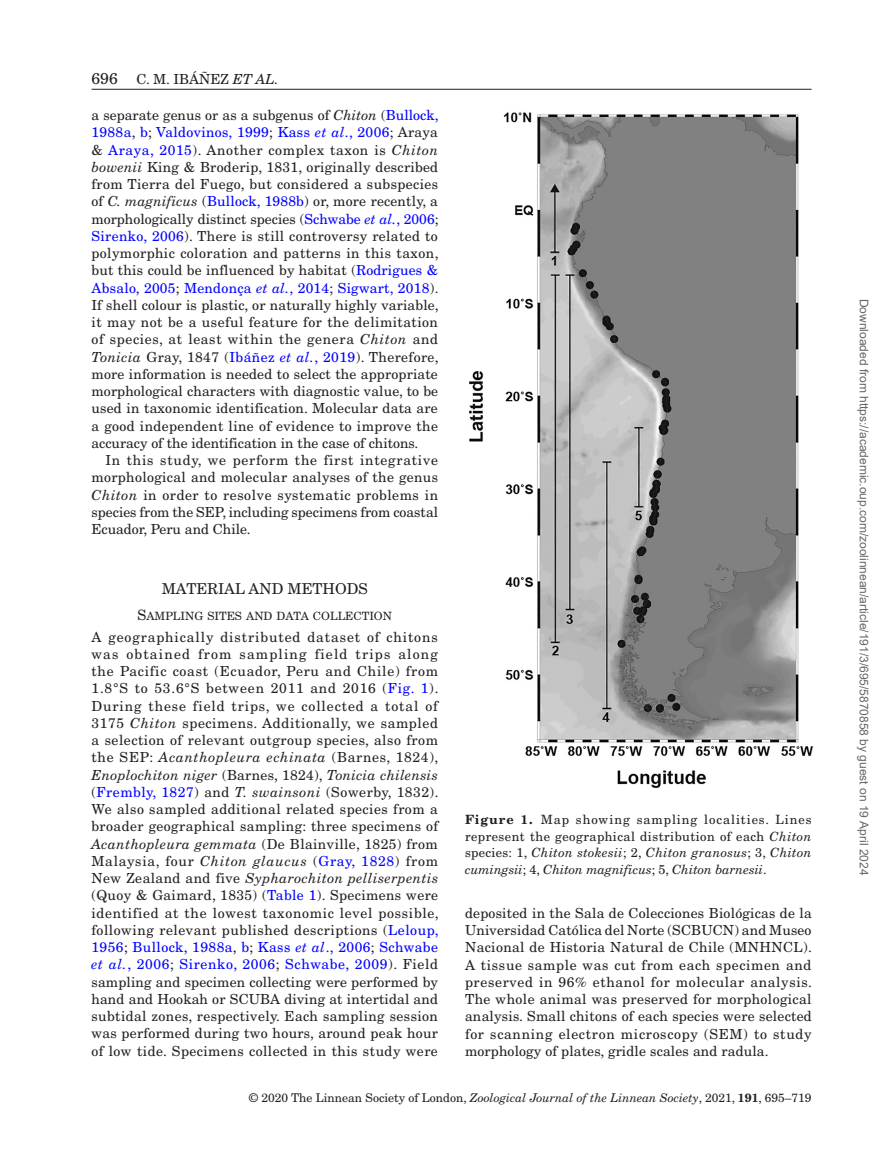
<style>
.page{position:relative;width:893px;height:1174px;background:#fff}
.page>*{position:absolute;margin:0;border:0;box-sizing:border-box;transform-origin:0 0}
.t1{font:15px "New Century Schlbk";color:#231f20}
.t2{font:13.8px/17.2px "New Century Schlbk";letter-spacing:.01em;color:#231f20;text-align:justify}
.t3{font:12.75px/16.5px "New Century Schlbk";letter-spacing:.035em;color:#231f20;text-align:justify}
.t4{font:12px "Arial";color:#666}
.t5{font:12px "New Century Schlbk";color:#231f20}
.t6{font:11.4px "New Century Schlbk Roman SC800";color:#231f20}
.s1{font-size:15.75px}
.s2{font-style:italic}
.s3{color:#00f}
.s4{font-style:italic;color:#00f}
.s5{font-size:14.25px}
.s6{font-weight:700}
</style>
<div class="page">
<hr style="left:92px;top:89px;width:720px;height:1px;background:#231f20">
<img style="left:469px;top:112px;width:345px;height:676px">
<p class="t2" style="left:92px;top:70px;width:189px"><span class="s1">696</span> C. M. IBÁÑEZ <span class="s2">ET AL.</span></p>
<p class="t2" style="left:91px;top:107px;width:349px">a separate genus or as a subgenus of <span class="s2">Chiton</span> (<span class="s3">Bullock, 1988a</span>, <span class="s3">b</span>; <span class="s3">Valdovinos, 1999</span>; <span class="s3">Kass</span> <span class="s4">et al</span><span class="s3">., 2006</span>; Araya &amp; <span class="s3">Araya, 2015</span>). Another complex taxon is <span class="s2">Chiton bowenii</span> King &amp; Broderip, 1831, originally described from Tierra del Fuego, but considered a subspecies of <span class="s2">C. magnificus</span> (<span class="s3">Bullock, 1988b</span>) or, more recently, a morphologically distinct species (<span class="s3">Schwabe</span> <span class="s4">et al.</span><span class="s3">, 2006</span>; <span class="s3">Sirenko, 2006</span>). There is still controversy related to polymorphic coloration and patterns in this taxon, but this could be influenced by habitat (<span class="s3">Rodrigues &amp; Absalo, 2005</span>; <span class="s3">Mendonça</span> <span class="s4">et al.</span><span class="s3">, 2014</span>; <span class="s3">Sigwart, 2018</span>).<br>If shell colour is plastic, or naturally highly variable, it may not be a useful feature for the delimitation of species, at least within the genera <span class="s2">Chiton</span> and <span class="s2">Tonicia</span> Gray, 1847 (<span class="s3">Ibáñez</span> <span class="s4">et al.</span><span class="s3">, 2019</span>). Therefore, more information is needed to select the appropriate morphological characters with diagnostic value, to be used in taxonomic identification. Molecular data are a good independent line of evidence to improve the accuracy of the identification in the case of chitons.</p>
<p class="t2" style="left:92px;top:451px;width:348px;text-indent:14px">In this study, we perform the first integrative morphological and molecular analyses of the genus <span class="s2">Chiton</span> in order to resolve systematic problems in species from the SEP, including specimens from coastal Ecuador, Peru and Chile.</p>
<p class="t1" style="left:162px;top:580px;width:208px">MATERIAL AND METHODS</p>
<p class="t6" style="left:137px;top:609px;width:256px"><span class="s5">S</span>AMPLING SITES AND DATA COLLECTION</p>
<p class="t2" style="left:92px;top:628px;width:349px">A geographically distributed dataset of chitons was obtained from sampling field trips along the Pacific coast (Ecuador, Peru and Chile) from 1.8°S to 53.6°S between 2011 and 2016 (<span class="s3">Fig. 1</span>).<br>During these field trips, we collected a total of 3175 <span class="s2">Chiton</span> specimens. Additionally, we sampled a selection of relevant outgroup species, also from the SEP: <span class="s2">Acanthopleura echinata</span> (Barnes, 1824), <span class="s2">Enoplochiton niger</span> (Barnes, 1824), <span class="s2">Tonicia chilensis </span>(<span class="s3">Frembly, 1827</span>) and <span class="s2">T. swainsoni</span> (Sowerby, 1832).<br>We also sampled additional related species from a broader geographical sampling: three specimens of <span class="s2">Acanthopleura gemmata</span> (De Blainville, 1825) from Malaysia, four <span class="s2">Chiton glaucus</span> (<span class="s3">Gray, 1828</span>) from New Zealand and five <span class="s2">Sypharochiton pelliserpentis </span>(Quoy &amp; Gaimard, 1835) (<span class="s3">Table 1</span>). Specimens were identified at the lowest taxonomic level possible, following relevant published descriptions (<span class="s3">Leloup, 1956</span>; <span class="s3">Bullock, 1988a</span>, <span class="s3">b</span>; <span class="s3">Kass</span> <span class="s4">et al</span><span class="s3">., 2006</span>; <span class="s3">Schwabe </span><span class="s4">et al.</span><span class="s3">, 2006</span>; <span class="s3">Sirenko, 2006</span>; <span class="s3">Schwabe, 2009</span>). Field sampling and specimen collecting were performed by hand and Hookah or SCUBA diving at intertidal and subtidal zones, respectively. Each sampling session was performed during two hours, around peak hour of low tide. Specimens collected in this study were</p>
<p class="t3" style="left:465px;top:811px;width:348px"><span class="s6">Figure 1.</span> Map showing sampling localities. Lines represent the geographical distribution of each <span class="s2">Chiton </span>species: 1, <span class="s2">Chiton stokesii</span>; 2, <span class="s2">Chiton granosus</span>; 3, <span class="s2">Chiton cumingsii</span>; 4, <span class="s2">Chiton magnificus</span>; 5, <span class="s2">Chiton barnesii</span>.</p>
<p class="t2" style="left:465px;top:904px;width:348px">deposited in the Sala de Colecciones Biológicas de la Universidad Católica del Norte (SCBUCN) and Museo Nacional de Historia Natural de Chile (MNHNCL).<br>A tissue sample was cut from each specimen and preserved in 96% ethanol for molecular analysis.<br>The whole animal was preserved for morphological analysis. Small chitons of each species were selected for scanning electron microscopy (SEM) to study morphology of plates, gridle scales and radula.</p>
<p class="t5" style="left:249px;top:1090px;width:564px">© 2020 The Linnean Society of London, <span class="s2">Zoological Journal of the Linnean Society</span>, 2021, <span class="s6">191</span>, 695–719</p>
<p class="t4" style="left:868px;top:298px;width:578px;rotate:90deg">Downloaded from https://academic.oup.com/zoolinnean/article/191/3/695/5870858 by guest on 19 April 2024</p>
</div>
